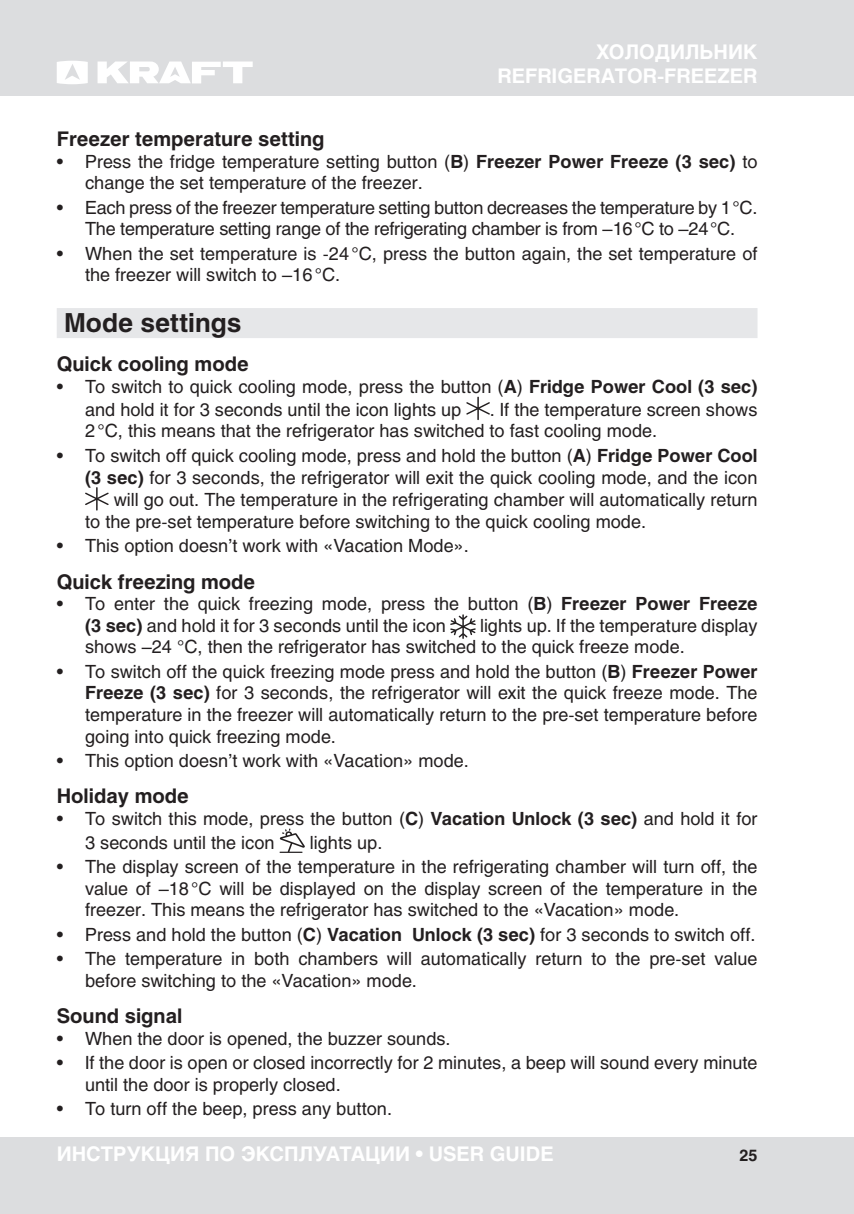
<style>
.page{position:relative;width:854px;height:1214px;background:#fff}
.page>*{position:absolute;margin:0;border:0;box-sizing:border-box;transform-origin:0 0}
.t1{font:700 26px "Helios C";color:#231f20}
.t2{font:700 20px "Helios C";color:#231f20}
.t3{font:700 20px/24px "Helios";color:#fff;text-align:right}
.t4{font:18px/21.6px "Helios";color:#231f20}
.t5{font:700 16px "Helios";color:#231f20}
.s1{font-weight:700}
</style>
<div class="page">
<div style="left:0;top:0;width:853px;height:95px;background:#dcdddf"></div>
<div style="left:0;top:1137px;width:853px;height:76px;background:#dcdddf"></div>
<svg style="left:57px;top:61px;width:31px;height:23px"></svg>
<svg style="left:97px;top:61px;width:155px;height:22px"></svg>
<div style="left:57px;top:308px;width:700px;height:30px;background:#e6e7e9"></div>
<svg style="left:466px;top:396px;width:24px;height:24px"></svg>
<svg style="left:85px;top:487px;width:24px;height:23px"></svg>
<svg style="left:450px;top:614px;width:25px;height:24px"></svg>
<svg style="left:279px;top:828px;width:26px;height:24px"></svg>
<p class="t3" style="left:497px;top:40px;width:261px">ХОЛОДИЛЬНИК<br>REFRIGERATOR-FREEZER</p>
<p class="t2" style="left:57px;top:127px;width:269px">Freezer temperature setting</p>
<p class="t4" style="left:85px;top:150px;width:673px;text-indent:-28px">• Press the fridge temperature setting button (<span class="s1">B</span>) <span class="s1">Freezer Power Freeze (3 sec)</span> to change the set temperature of the freezer.</p>
<p class="t4" style="left:57px;top:196px;width:702px;text-align:center">• Each press of the freezer temperature setting button decreases the temperature by 1°C.<br>The temperature setting range of the refrigerating chamber is from –16°C to –24°C.</p>
<p class="t4" style="left:85px;top:242px;width:673px;text-indent:-28px">• When the set temperature is -24°C, press the button again, the set temperature of the freezer will switch to –16°C.</p>
<h1 class="t1" style="left:64px;top:308px;width:179px">Mode settings</h1>
<p class="t2" style="left:57px;top:352px;width:193px">Quick cooling mode</p>
<p class="t4" style="left:85px;top:375px;width:673px;line-height:22.8px;text-indent:-28px">• To switch to quick cooling mode, press the button (<span class="s1">A</span>) <span class="s1">Fridge Power Cool (3 sec) </span>and hold it for 3 seconds until the icon lights up</p>
<p class="t4" style="left:85px;top:398px;width:673px;text-indent:404px">. If the temperature screen shows<br>2°C, this means that the refrigerator has switched to fast cooling mode.</p>
<p class="t4" style="left:57px;top:444px;width:702px">• To switch off quick cooling mode, press and hold the button (<span class="s1">A</span>) <span class="s1">Fridge Power Cool</span></p>
<p class="t4" style="left:85px;top:466px;width:673px"><span class="s1">(3 sec)</span> for 3 seconds, the refrigerator will exit the quick cooling mode, and the icon</p>
<p class="t4" style="left:114px;top:489px;width:645px">will go out. The temperature in the refrigerating chamber will automatically return</p>
<p class="t4" style="left:85px;top:510px;width:562px">to the pre-set temperature before switching to the quick cooling mode.</p>
<p class="t4" style="left:57px;top:535px;width:413px">• This option doesn’t work with «Vacation Mode».</p>
<p class="t2" style="left:57px;top:569px;width:200px">Quick freezing mode</p>
<p class="t4" style="left:85px;top:592px;width:673px;text-indent:-28px">• To enter the quick freezing mode, press the button (<span class="s1">B</span>) <span class="s1">Freezer Power Freeze (3 sec)</span> and hold it for 3 seconds until the icon</p>
<p class="t4" style="left:85px;top:614px;width:673px;text-indent:395px">lights up. If the temperature display shows –24 °C, then the refrigerator has switched to the quick freeze mode.</p>
<p class="t4" style="left:85px;top:660px;width:673px;text-align:justify;text-indent:-28px">• To switch off the quick freezing mode press and hold the button (<span class="s1">B</span>) <span class="s1">Freezer Power Freeze (3 sec)</span> for 3 seconds, the refrigerator will exit the quick freeze mode. The temperature in the freezer will automatically return to the pre-set temperature before going into quick freezing mode.</p>
<p class="t4" style="left:57px;top:749px;width:413px">• This option doesn’t work with «Vacation» mode.</p>
<p class="t2" style="left:57px;top:784px;width:133px">Holiday mode</p>
<p class="t4" style="left:85px;top:806px;width:673px;line-height:23.6px;text-indent:-28px">• To switch this mode, press the button (<span class="s1">С</span>) <span class="s1">Vacation Unlock (3 sec)</span> and hold it for<br>3 seconds until the icon</p>
<p class="t4" style="left:310px;top:831px;width:74px">lights up.</p>
<p class="t4" style="left:85px;top:855px;width:673px;text-align:justify;text-indent:-28px">• The display screen of the temperature in the refrigerating chamber will turn off, the value of –18°C will be displayed on the display screen of the temperature in the freezer. This means the refrigerator has switched to the «Vacation» mode.</p>
<p class="t4" style="left:57px;top:923px;width:700px">• Press and hold the button (<span class="s1">С</span>) <span class="s1">Vacation Unlock (3 sec)</span> for 3 seconds to switch off.</p>
<p class="t4" style="left:85px;top:947px;width:673px;text-indent:-28px">• The temperature in both chambers will automatically return to the pre-set value before switching to the «Vacation» mode.</p>
<p class="t2" style="left:57px;top:1004px;width:127px">Sound signal</p>
<p class="t4" style="left:57px;top:1027px;width:395px">• When the door is opened, the buzzer sounds.</p>
<p class="t4" style="left:85px;top:1051px;width:673px;text-indent:-28px">• If the door is open or closed incorrectly for 2 minutes, a beep will sound every minute until the door is properly closed.</p>
<p class="t4" style="left:57px;top:1097px;width:337px">• To turn off the beep, press any button.</p>
<p class="t3" style="left:57px;top:1142px;width:498px">ИНСТРУКЦИЯ ПО ЭКСПЛУАТАЦИИ • USER GUIDE</p>
<p class="t5" style="left:739px;top:1145px;width:19px">25</p>
</div>
